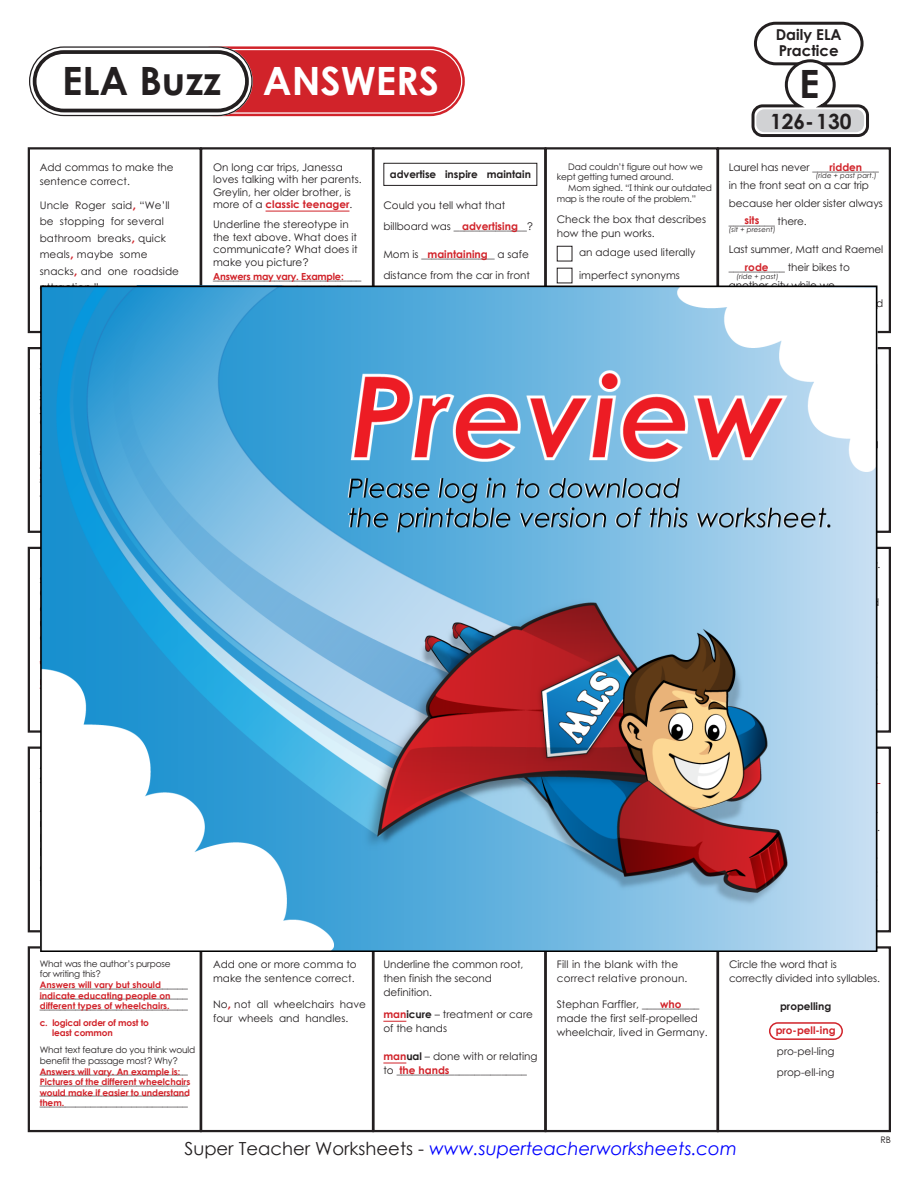
<style>
.page{position:relative;width:918px;height:1188px;background:#fff}
.page>*{position:absolute;margin:0;border:0;box-sizing:border-box;transform-origin:0 0}
.t1{font:700 39px "Century Gothic 2";color:#231f20}
.t2{font:700 39px "Century Gothic 2";color:#fff}
.t3{font:700 21px "Century Gothic 2";color:#231f20}
.t4{font:italic 18px "Century Gothic 2";color:#00f}
.t5{font:700 15px "Century Gothic 2";color:#231f20}
.t6{font:10.5px/14px "Century STW4";color:#231f20}
.t7{font:700 10.5px "Century STW4";color:#d1232a}
.t8{font:10.5px/14px "Century STW4";letter-spacing:.02em;color:#231f20}
.t9{font:700 10.5px "Century STW4";color:#231f20}
.t10{font:700 9.75px "Century STW4";letter-spacing:-.02em;color:#d1232a}
.t11{font:9px/10.8px "Century STW4";letter-spacing:-.02em;color:#231f20}
.t12{font:700 9px/10.5px "Century STW4";letter-spacing:-.01em;color:#d1232a}
.t13{font:6.9px "Century STW4";color:#231f20}
.s1{font-weight:700;font-size:13.5px;color:#d1232a}
.s2{font-weight:700;color:#d1232a}
.s3{font-weight:700}
.s4{font-style:normal;color:#231f20}
</style>
<div class="page">
<hr style="left:266px;top:211px;width:83px;height:1px;background:#d1232a">
<div style="left:182px;top:50px;width:279px;height:62px;background:#d1232a;border-radius:31px"></div>
<div style="left:179px;top:46px;width:286px;height:70px;border:2px solid #d1232a;border-radius:34px"></div>
<div style="left:184px;top:51px;width:276px;height:60px;border:2px solid #d1232a;border-radius:29px"></div>
<div style="left:28px;top:46px;width:225px;height:70px;border:8px solid #fff;border-radius:31px"></div>
<div style="left:28px;top:147px;width:174px;height:186px;border:2px solid #231f20"></div>
<div style="left:372px;top:147px;width:174px;height:186px;border:2px solid #231f20"></div>
<div style="left:200px;top:147px;width:174px;height:186px;border:2px solid #231f20"></div>
<div style="left:545px;top:147px;width:174px;height:186px;border:2px solid #231f20"></div>
<div style="left:717px;top:147px;width:174px;height:186px;border:2px solid #231f20"></div>
<div style="left:28px;top:946px;width:174px;height:186px;border:2px solid #231f20"></div>
<div style="left:372px;top:946px;width:174px;height:186px;border:2px solid #231f20"></div>
<div style="left:200px;top:946px;width:174px;height:186px;border:2px solid #231f20"></div>
<div style="left:545px;top:946px;width:174px;height:186px;border:2px solid #231f20"></div>
<div style="left:717px;top:946px;width:174px;height:186px;border:2px solid #231f20"></div>
<div style="left:33px;top:50px;width:216px;height:62px;background:#fff;border-radius:31px"></div>
<div style="left:29px;top:46px;width:224px;height:70px;border:1px solid #231f20;border-radius:34px"></div>
<div style="left:33px;top:50px;width:216px;height:62px;border:4px solid #231f20;border-radius:29px"></div>
<div style="left:754px;top:22px;width:110px;height:43px;border:3px solid #231f20;border-radius:20px"></div>
<svg style="left:751px;top:58px;width:118px;height:79px"></svg>
<div style="left:756px;top:109px;width:108px;height:23px;background:#d1d2d4;border-radius:8px"></div>
<div style="left:383px;top:163px;width:154px;height:23px;border:1px solid #231f20"></div>
<div style="left:557px;top:246px;width:15px;height:15px;border:1px solid #231f20"></div>
<hr style="left:40px;top:399px;width:109px;height:1px;background:#231f20">
<hr style="left:40px;top:413px;width:154px;height:1px;background:#231f20">
<hr style="left:765px;top:783px;width:115px;height:1px;background:#d1232a">
<div style="left:769px;top:1022px;width:74px;height:18px;border:2px solid #d1232a;border-radius:8px"></div>
<svg style="left:383px;top:1021px;width:23px;height:1px"></svg>
<svg style="left:383px;top:1063px;width:23px;height:1px"></svg>
<img style="left:41px;top:285px;width:837px;height:666px">
<p class="t1" style="left:62px;top:52px;width:161px">ELA Buzz</p>
<p class="t2" style="left:263px;top:52px;width:178px">ANSWERS</p>
<p class="t6" style="left:40px;top:160px;width:135px">Add commas to make the sentence correct.</p>
<p class="t6" style="left:40px;top:197px;width:141px;line-height:16.5px">Uncle Roger said<span class="s1">,</span> “We’ll be stopping for several bathroom breaks<span class="s1">,</span> quick meals<span class="s1">,</span> maybe some snacks<span class="s1">,</span> and one roadside attraction.”</p>
<p class="t6" style="left:213px;top:160px;width:150px;line-height:12.6px">On long car trips, Janessa loves talking with her parents.<br>Greylin, her older brother, is more of a <span class="s2">classic teenager</span>.</p>
<p class="t6" style="left:213px;top:218px;width:146px;line-height:12.8px">Underline the stereotype in the text above. What does it communicate? What does it make you picture?</p>
<p class="t6" style="left:213px;top:269px;width:150px">_____________________________</p>
<p class="t10" style="left:213px;top:269px;width:132px">Answers may vary. Example:</p>
<p class="t9" style="left:390px;top:166px;width:143px">advertise inspire maintain</p>
<p class="t6" style="left:383px;top:195px;width:151px;line-height:20.9px">Could you tell what that billboard was ______________?</p>
<p class="t6" style="left:383px;top:244px;width:148px;line-height:20.9px">Mom is ______________ a safe distance from the car in front</p>
<p class="t7" style="left:462px;top:218px;width:57px">advertising</p>
<p class="t7" style="left:428px;top:246px;width:62px">maintaining</p>
<p class="t11" style="left:557px;top:161px;width:148px;text-indent:12px">Dad couldn’t figure out how we kept getting turned around.</p>
<p class="t11" style="left:557px;top:182px;width:157px;text-indent:12px">Mom sighed. “I think our outdated map is the route of the problem.”</p>
<p class="t6" style="left:557px;top:212px;width:151px">Check the box that describes how the pun works.</p>
<p class="t6" style="left:579px;top:245px;width:118px">an adage used literally</p>
<p class="t6" style="left:579px;top:268px;width:102px">imperfect synonyms</p>
<p class="t5" style="left:776px;top:24px;width:67px">Daily ELA</p>
<p class="t5" style="left:779px;top:39px;width:61px">Practice</p>
<p class="t1" style="left:799px;top:54px;width:22px">E</p>
<p class="t3" style="left:770px;top:105px;width:83px">126-130</p>
<p class="t7" style="left:830px;top:159px;width:34px">ridden</p>
<p class="t6" style="left:729px;top:158px;width:156px;line-height:18px">Laurel has never _____________ in the front seat on a car trip because her older sister always _________ there.</p>
<p class="t6" style="left:729px;top:240px;width:156px;line-height:18px">Last summer, Matt and Raemel ___________ their bikes to another city while we</p>
<p class="t13" style="left:815px;top:171px;width:63px">(ride + past part.)</p>
<p class="t7" style="left:744px;top:213px;width:16px">sits</p>
<p class="t13" style="left:728px;top:225px;width:49px">(sit + present)</p>
<p class="t7" style="left:745px;top:259px;width:25px">rode</p>
<p class="t13" style="left:736px;top:272px;width:45px">(ride + past)</p>
<p class="t11" style="left:40px;top:958px;width:132px">What was the author’s purpose</p>
<p class="t11" style="left:40px;top:969px;width:63px">for writing this?</p>
<p class="t6" style="left:40px;top:977px;width:150px">_____________________________</p>
<p class="t6" style="left:40px;top:987px;width:150px">_____________________________</p>
<p class="t6" style="left:40px;top:998px;width:150px">_____________________________</p>
<p class="t12" style="left:40px;top:1017px;width:111px">c. logical order of most to</p>
<p class="t11" style="left:40px;top:1025px;width:157px;line-height:16.8px;text-indent:12px"><span class="s2">least common<br></span>What text feature do you think would</p>
<p class="t11" style="left:40px;top:1055px;width:140px">benefit the passage most? Why?</p>
<p class="t6" style="left:40px;top:1063px;width:150px">_____________________________</p>
<p class="t6" style="left:40px;top:1074px;width:150px">_____________________________</p>
<p class="t6" style="left:40px;top:1084px;width:150px">_____________________________</p>
<p class="t6" style="left:40px;top:1095px;width:150px">_____________________________</p>
<p class="t12" style="left:40px;top:980px;width:123px">Answers will vary but should</p>
<p class="t12" style="left:40px;top:990px;width:132px">indicate educating people on different types of wheelchairs.</p>
<p class="t12" style="left:40px;top:1066px;width:152px">Answers will vary. An example is:<br>Pictures of the different wheelchairs would make if easier to understand them.</p>
<p class="t6" style="left:213px;top:957px;width:145px">Add one or more comma to make the sentence correct.</p>
<p class="t6" style="left:213px;top:997px;width:154px">No<span class="s1">,</span> not all wheelchairs have four wheels and handles.</p>
<p class="t6" style="left:383px;top:957px;width:142px">Underline the common root, then finish the second definition.</p>
<p class="t6" style="left:383px;top:1007px;width:151px"><span class="s2">man</span><span class="s3">icure</span> – treatment or care of the hands</p>
<p class="t6" style="left:383px;top:1049px;width:156px"><span class="s2">man</span><span class="s3">ual</span> – done with or relating to _________________________</p>
<p class="t7" style="left:399px;top:1062px;width:52px">the hands</p>
<p class="t8" style="left:557px;top:957px;width:132px">Fill in the blank with the correct relative pronoun.</p>
<p class="t6" style="left:557px;top:997px;width:152px">Stephan Farffler, ___________ made the first self-propelled wheelchair, lived in Germany.</p>
<p class="t7" style="left:660px;top:996px;width:23px">who</p>
<p class="t6" style="left:729px;top:957px;width:152px">Circle the word that is correctly divided into syllables.</p>
<p class="t9" style="left:780px;top:998px;width:53px">propelling</p>
<p class="t7" style="left:776px;top:1022px;width:61px">pro-pell-ing</p>
<p class="t6" style="left:777px;top:1044px;width:59px">pro-pel-ling</p>
<p class="t6" style="left:777px;top:1065px;width:59px">prop-ell-ing</p>
<p class="t4" style="left:184px;top:1136px;width:554px"><span class="s4">Super Teacher Worksheets -</span> www.superteacherworksheets.com</p>
<p class="t11" style="left:880px;top:1134px;width:12px">RB</p>
</div>
